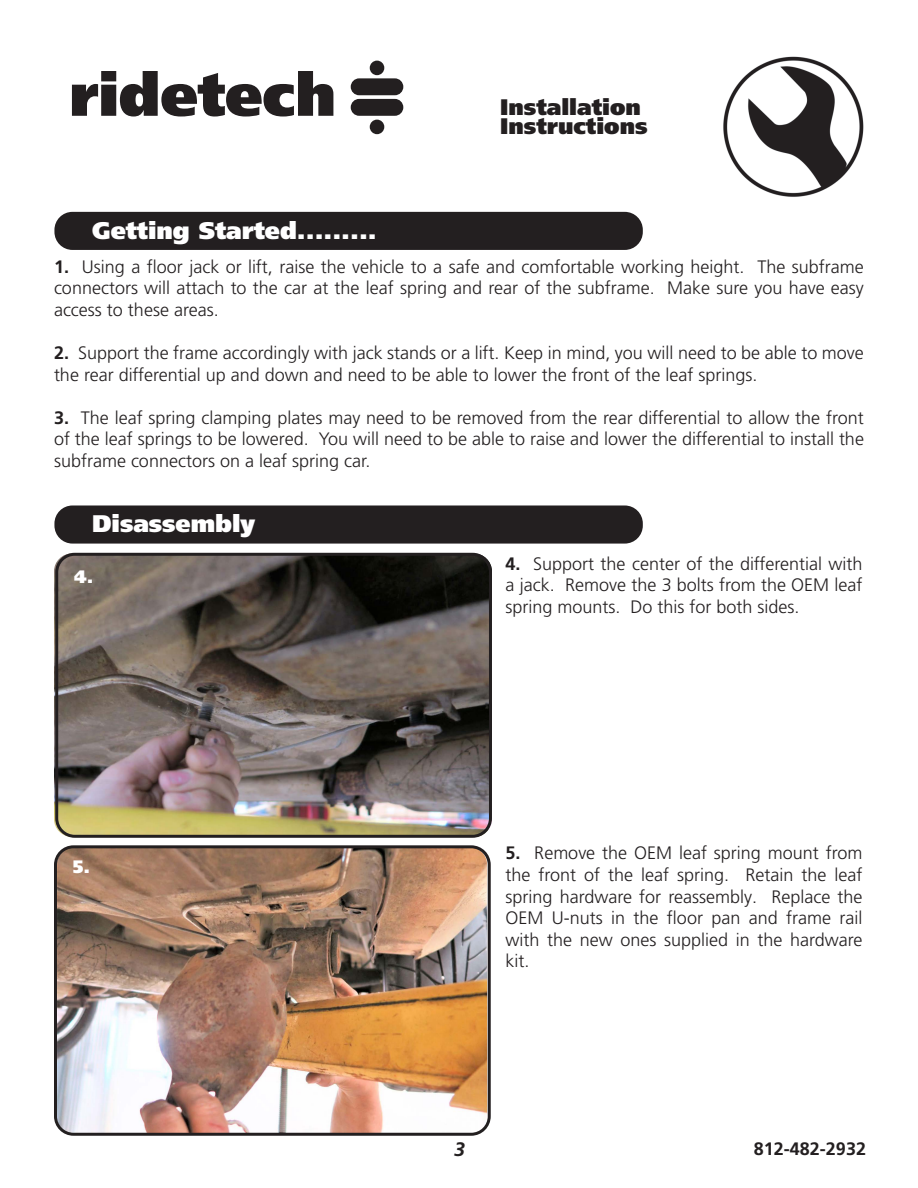
<style>
.page{position:relative;width:918px;height:1188px;background:#fff}
.page>*{position:absolute;margin:0;border:0;box-sizing:border-box;transform-origin:0 0}
.t1{font:900 24px "Frutiger LT Pro";color:#fff}
.t2{font:900 22.5px/19.5px "Frutiger LT Pro";color:#231f20}
.t3{font:italic 700 19.5px "Frutiger LT Pro";color:#231f20}
.t4{font:300 18px/21.6px "Frutiger LT Pro";color:#231f20;text-align:justify}
.t5{font:700 18px "Frutiger LT Pro";color:#231f20}
.t6{font:900 18px "Frutiger LT Pro";color:#fff}
.s1{font-weight:700}
</style>
<div class="page">
<img style="left:723px;top:56px;width:141px;height:141px">
<svg style="left:72px;top:71px;width:261px;height:46px"></svg>
<div style="left:351px;top:78px;width:52px;height:17px;background:#231f20;border-radius:8px"></div>
<div style="left:351px;top:99px;width:52px;height:17px;background:#231f20;border-radius:8px"></div>
<div style="left:370px;top:61px;width:14px;height:14px;background:#231f20;border-radius:50%"></div>
<div style="left:370px;top:120px;width:14px;height:14px;background:#231f20;border-radius:50%"></div>
<img style="left:58px;top:849px;width:429px;height:283px">
<img style="left:54px;top:553px;width:438px;height:281px">
<div style="left:54px;top:845px;width:437px;height:291px;border:3px solid #231f20;border-radius:18px"></div>
<div style="left:55px;top:553px;width:437px;height:285px;border:3px solid #231f20;border-radius:18px"></div>
<div style="left:54px;top:212px;width:589px;height:38px;background:#231f20;border-radius:18px"></div>
<div style="left:54px;top:505px;width:589px;height:39px;background:#231f20;border-radius:18px"></div>
<h1 class="t1" style="left:92px;top:216px;width:286px">Getting Started.........</h1>
<p class="t2" style="left:500px;top:97px;width:149px">Installation<br>Instructions</p>
<p class="t4" style="left:54px;top:256px;width:811px"><span class="s1">1.</span> Using a floor jack or lift, raise the vehicle to a safe and comfortable working height. The subframe connectors will attach to the car at the leaf spring and rear of the subframe. Make sure you have easy access to these areas.</p>
<p class="t4" style="left:54px;top:342px;width:811px"><span class="s1">2.</span> Support the frame accordingly with jack stands or a lift. Keep in mind, you will need to be able to move the rear differential up and down and need to be able to lower the front of the leaf springs.</p>
<p class="t4" style="left:54px;top:407px;width:812px"><span class="s1">3.</span> The leaf spring clamping plates may need to be removed from the rear differential to allow the front of the leaf springs to be lowered. You will need to be able to raise and lower the differential to install the subframe connectors on a leaf spring car.</p>
<h1 class="t1" style="left:92px;top:509px;width:165px">Disassembly</h1>
<p class="t6" style="left:74px;top:566px;width:21px">4.</p>
<p class="t6" style="left:73px;top:856px;width:19px">5.</p>
<p class="t4" style="left:505px;top:553px;width:359px"><span class="s1">4.</span> Support the center of the differential with a jack. Remove the 3 bolts from the OEM leaf spring mounts. Do this for both sides.</p>
<p class="t4" style="left:505px;top:842px;width:359px"><span class="s1">5.</span> Remove the OEM leaf spring mount from the front of the leaf spring. Retain the leaf spring hardware for reassembly. Replace the OEM U-nuts in the floor pan and frame rail with the new ones supplied in the hardware kit.</p>
<p class="t3" style="left:454px;top:1138px;width:12px">3</p>
<p class="t5" style="left:754px;top:1138px;width:114px">812-482-2932</p>
</div>
